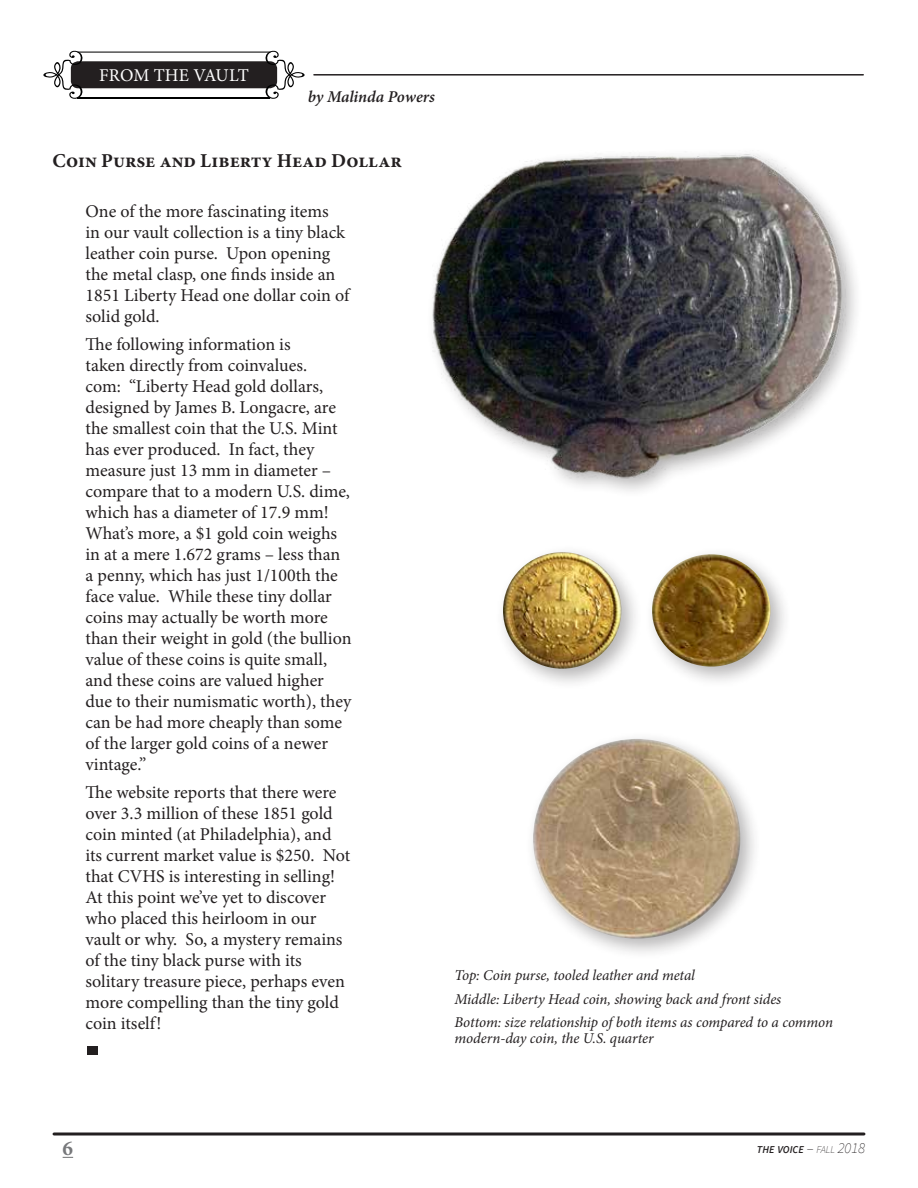
<style>
.page{position:relative;width:918px;height:1188px;background:#fff}
.page>*{position:absolute;margin:0;border:0;box-sizing:border-box;transform-origin:0 0}
.t1{font:700 21px "Minion Pro";color:#77787b}
.t2{font:700 19.65px "Minion Pro";color:#231f20}
.t3{font:18px/21px "Minion Pro";color:#231f20}
.t4{font:18px "Minion Pro";color:#fff}
.t5{font:italic 600 16.5px "Minion Pro";letter-spacing:-.01em;color:#231f20}
.t6{font:italic 15px/23.2px "Minion Pro";letter-spacing:-.01em;color:#231f20}
.t7{font:italic 600 10.5px "Source Sans Pro";color:#231f20}
.s1{font-weight:200;font-size:15px}
.s2{font-weight:200}
</style>
<div class="page">
<svg style="left:54px;top:1132px;width:810px;height:4px"></svg>
<hr style="left:314px;top:74px;width:549px;height:2px;background:#231f20">
<svg style="left:43px;top:50px;width:262px;height:49px"></svg>
<hr style="left:78px;top:97px;width:192px;height:1px;background:#000101">
<div style="left:87px;top:1046px;width:10px;height:9px;background:#231f20"></div>
<div style="left:495px;top:544px;width:297px;height:147px;background:#231f20;opacity:.33"></div>
<img style="left:652px;top:554px;width:118px;height:113px">
<img style="left:503px;top:552px;width:118px;height:117px">
<div style="left:525px;top:730px;width:237px;height:230px;background:#231f20;opacity:.33"></div>
<img style="left:533px;top:739px;width:207px;height:200px">
<img style="left:432px;top:153px;width:424px;height:339px">
<p class="t4" style="left:99px;top:64px;width:151px">FROM THE VAULT</p>
<p class="t5" style="left:308px;top:85px;width:129px">by Malinda Powers</p>
<p class="t2" style="left:52px;top:147px;width:351px">Coin Purse and Liberty Head Dollar</p>
<p class="t3" style="left:86px;top:201px;width:267px">One of the more fascinating items<br>in our vault collection is a tiny black leather coin purse. Upon opening the metal clasp, one finds inside an<br>1851 Liberty Head one dollar coin of solid gold.</p>
<p class="t3" style="left:86px;top:334px;width:268px">The following information is<br>taken directly from coinvalues.<br>com: “Liberty Head gold dollars, designed by James B. Longacre, are the smallest coin that the U.S. Mint has ever produced. In fact, they measure just 13 mm in diameter – compare that to a modern U.S. dime, which has a diameter of 17.9 mm!<br>What’s more, a $1 gold coin weighs in at a mere 1.672 grams – less than a penny, which has just 1/100th the face value. While these tiny dollar coins may actually be worth more than their weight in gold (the bullion value of these coins is quite small, and these coins are valued higher due to their numismatic worth), they can be had more cheaply than some of the larger gold coins of a newer vintage.”</p>
<p class="t3" style="left:86px;top:782px;width:266px">The website reports that there were over 3.3 million of these 1851 gold coin minted (at Philadelphia), and its current market value is $250. Not that CVHS is interesting in selling!<br>At this point we’ve yet to discover who placed this heirloom in our vault or why. So, a mystery remains of the tiny black purse with its solitary treasure piece, perhaps even more compelling than the tiny gold coin itself!</p>
<p class="t6" style="left:454px;top:964px;width:380px">Top: Coin purse, tooled leather and metal<br>Middle: Liberty Head coin, showing back and front sides<br>Bottom: size relationship of both items as compared to a common</p>
<p class="t6" style="left:454px;top:1027px;width:201px">modern-day coin, the U.S. quarter</p>
<p class="t1" style="left:63px;top:1134px;width:12px">6</p>
<p class="t7" style="left:757px;top:1143px;width:110px">THE VOICE <span class="s1">–</span> <span class="s2">fall</span> <span class="s1">2018</span></p>
</div>
